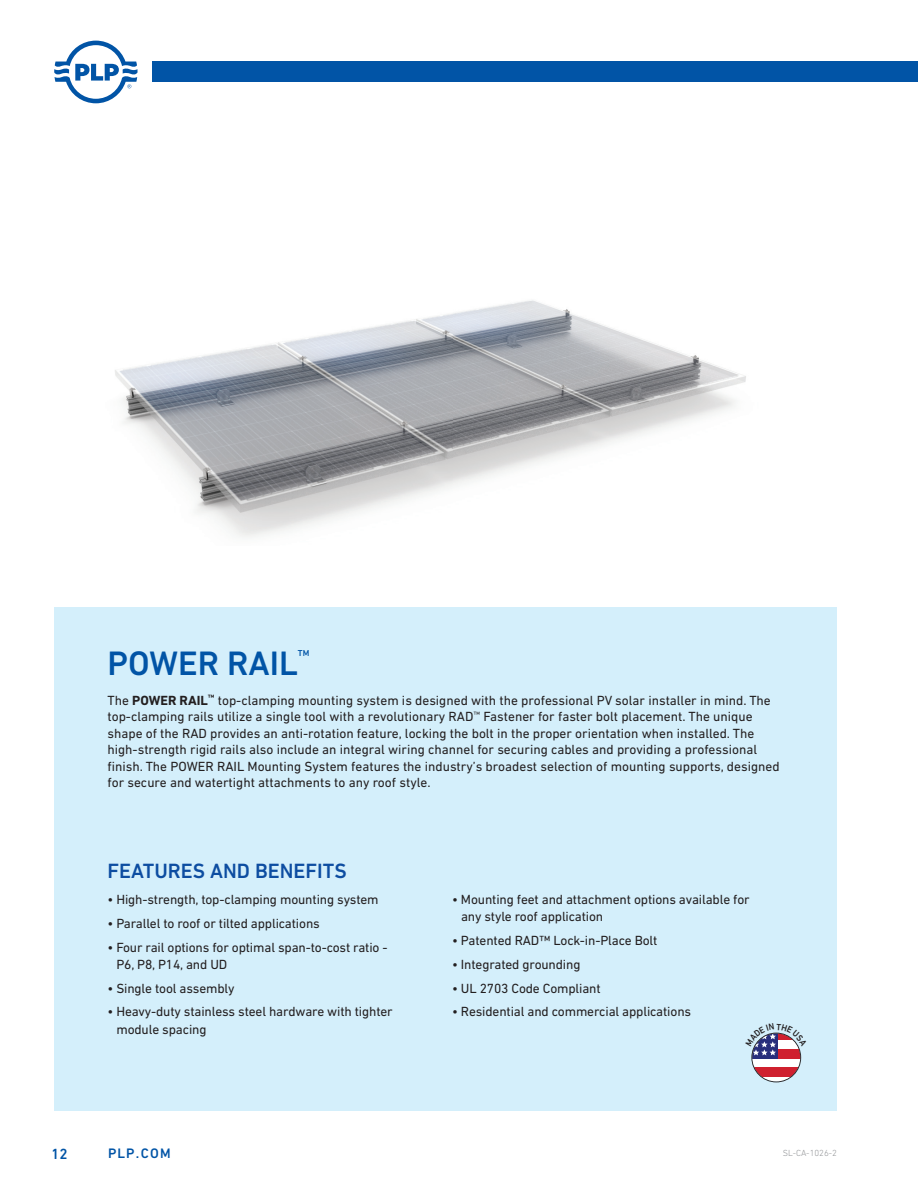
<style>
.page{position:relative;width:918px;height:1188px;background:#fff}
.page>*{position:absolute;margin:0;border:0;box-sizing:border-box;transform-origin:0 0}
.t1{font:500 34.5px "DIN Next LT Pro";color:#0154a6}
.t2{font:500 21px "DIN Next LT Pro";color:#0d4da1}
.t3{font:500 15px "DIN Next LT Pro";color:#0154a6}
.t4{font:500 13.95px "DIN Next LT Pro";letter-spacing:.08em;color:#0154a6}
.t5{font:13.5px/16.5px "DIN Next LT Pro";color:#231f20}
.t6{font:300 9px "DIN Next LT Pro";color:#939598}
.t7{font:500 8.7px "DIN Next LT Pro";color:#0154a6}
.s1{font-weight:700}
</style>
<div class="page">
<div style="left:152px;top:62px;width:766px;height:20px;background:#0154a6"></div>
<svg style="left:54px;top:41px;width:84px;height:62px"></svg>
<div style="left:54px;top:608px;width:782px;height:503px;background:#d4effb"></div>
<img style="left:115px;top:300px;width:631px;height:237px">
<svg style="left:751px;top:1032px;width:51px;height:50px"></svg>
<h1 class="t1" style="left:107px;top:643px;width:192px">POWER RAIL</h1>
<p class="t7" style="left:298px;top:648px;width:13px">TM</p>
<p class="t5" style="left:107px;top:692px;width:674px">The <span class="s1">POWER RAIL</span><sup>™</sup> top-clamping mounting system is designed with the professional PV solar installer in mind. The top-clamping rails utilize a single tool with a revolutionary RAD<sup>™</sup> Fastener for faster bolt placement. The unique shape of the RAD provides an anti-rotation feature, locking the bolt in the proper orientation when installed. The high-strength rigid rails also include an integral wiring channel for securing cables and providing a professional finish. The POWER RAIL Mounting System features the industry’s broadest selection of mounting supports, designed for secure and watertight attachments to any roof style.</p>
<h2 class="t2" style="left:107px;top:859px;width:241px">FEATURES AND BENEFITS</h2>
<p class="t5" style="left:107px;top:891px;width:273px">• High-strength, top-clamping mounting system</p>
<p class="t5" style="left:107px;top:915px;width:214px">• Parallel to roof or tilted applications</p>
<p class="t5" style="left:116px;top:938px;width:273px;line-height:17.2px;text-indent:-9px">• Four rail options for optimal span-to-cost ratio -<br>P6, P8, P14, and UD</p>
<p class="t5" style="left:107px;top:980px;width:129px">• Single tool assembly</p>
<p class="t5" style="left:116px;top:1003px;width:278px;line-height:17.2px;text-indent:-9px">• Heavy-duty stainless steel hardware with tighter module spacing</p>
<p class="t5" style="left:461px;top:891px;width:290px;line-height:17.2px;text-indent:-9px">• Mounting feet and attachment options available for any style roof application</p>
<p class="t5" style="left:452px;top:932px;width:207px">• Patented RAD™ Lock-in-Place Bolt</p>
<p class="t5" style="left:452px;top:956px;width:130px">• Integrated grounding</p>
<p class="t5" style="left:452px;top:980px;width:150px">• UL 2703 Code Compliant</p>
<p class="t5" style="left:452px;top:1003px;width:241px">• Residential and commercial applications</p>
<p class="t3" style="left:51px;top:1145px;width:18px">12</p>
<p class="t4" style="left:108px;top:1145px;width:64px">PLP.COM</p>
<p class="t6" style="left:783px;top:1148px;width:56px">SL-CA-1026-2</p>
</div>
